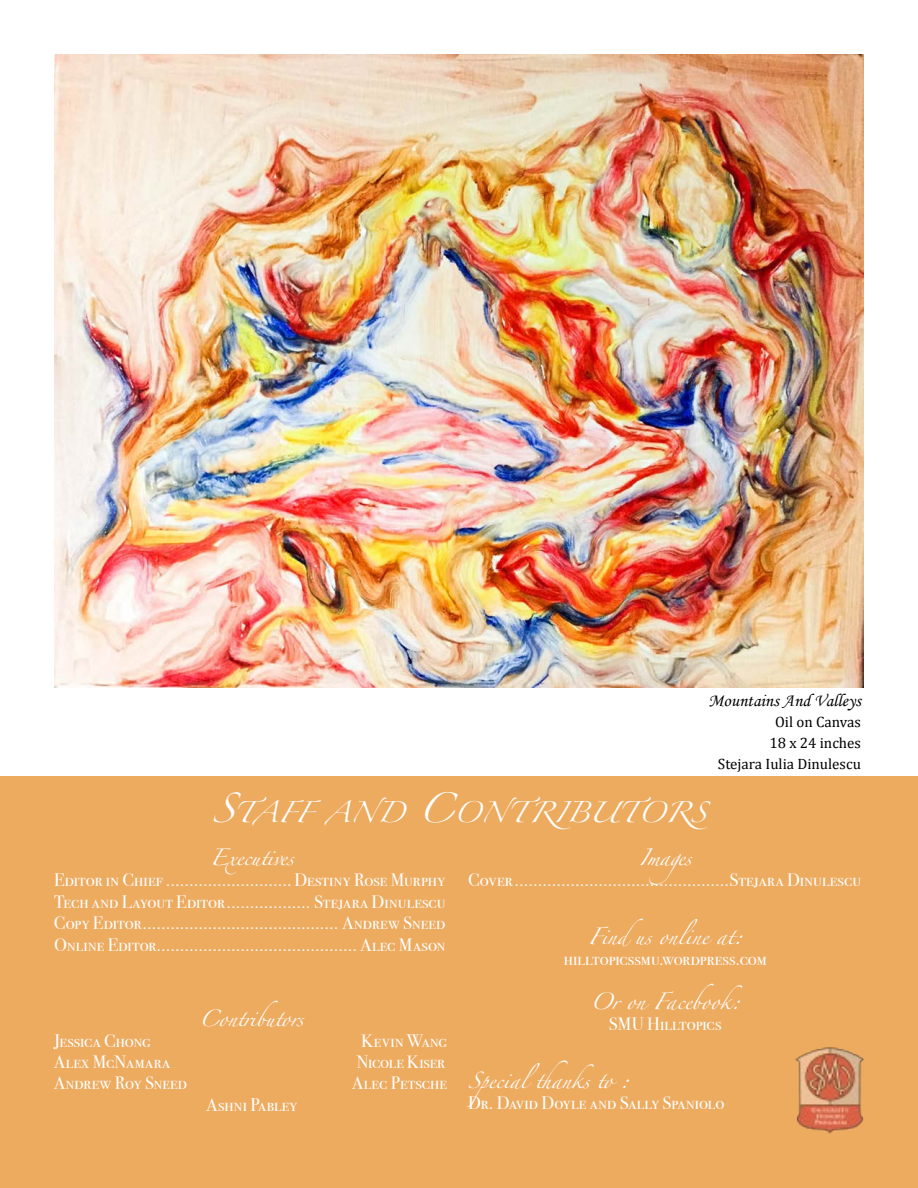
<style>
.page{position:relative;width:918px;height:1188px;background:#fff}
.page>*{position:absolute;margin:0;border:0;box-sizing:border-box;transform-origin:0 0}
.t1{font:18.9px "Zapfino";color:#fff}
.t2{font:18px "Bodoni Svty Two SCITCTT";letter-spacing:.005em;color:#fff}
.t3{font:18px "Monotype Corsiva";color:#000}
.t4{font:18px "Bodoni Svty Two SCITCTT";letter-spacing:.03em;color:#fff}
.t5{font:15px "Zapfino";letter-spacing:-.015em;color:#fff}
.t6{font:15px "Cambria";color:#000}
.s1{font-size:27px}
</style>
<div class="page">
<div style="left:0;top:777px;width:918px;height:411px;background:#edab60"></div>
<img style="left:796px;top:1047px;width:68px;height:87px">
<img style="left:54px;top:54px;width:810px;height:634px">
<p class="t3" style="left:708px;top:690px;width:154px">Mountains And Valleys</p>
<p class="t6" style="left:775px;top:713px;width:87px">Oil on Canvas</p>
<p class="t6" style="left:769px;top:734px;width:93px">18 x 24 inches</p>
<p class="t6" style="left:718px;top:755px;width:145px">Stejara Iulia Dinulescu</p>
<p class="t1" style="left:212px;top:805px;width:499px"><span class="s1">S</span>TAFF AND <span class="s1">C</span>ONTRIBUTORS</p>
<p class="t5" style="left:210px;top:851px;width:85px">Executives</p>
<p class="t2" style="left:54px;top:869px;width:393px">Editor in Chief ........................... Destiny Rose Murphy</p>
<p class="t2" style="left:54px;top:891px;width:393px">Tech and Layout Editor.................. Stejara Dinulescu</p>
<p class="t2" style="left:54px;top:913px;width:393px">Copy Editor.......................................... Andrew Sneed</p>
<p class="t2" style="left:54px;top:934px;width:393px">Online Editor........................................... Alec Mason</p>
<p class="t5" style="left:639px;top:851px;width:65px">Images</p>
<p class="t2" style="left:468px;top:869px;width:395px">Cover ..............................................Stejara Dinulescu</p>
<p class="t5" style="left:588px;top:930px;width:156px">Findus online at:</p>
<p class="t2" style="left:564px;top:949px;width:204px">hilltopicssmu.wordpress.com</p>
<p class="t5" style="left:590px;top:995px;width:154px">Or on Facebook:</p>
<p class="t2" style="left:609px;top:1013px;width:114px">SMU Hilltopics</p>
<p class="t5" style="left:468px;top:1074px;width:163px">Specialthanks to :</p>
<p class="t5" style="left:199px;top:1012px;width:106px">Contributors</p>
<p class="t2" style="left:54px;top:1030px;width:98px">Jessica Chong</p>
<p class="t2" style="left:361px;top:1030px;width:87px">Kevin Wang</p>
<p class="t4" style="left:54px;top:1051px;width:118px">Alex McNamara</p>
<p class="t2" style="left:357px;top:1051px;width:90px">Nicole Kiser</p>
<p class="t2" style="left:54px;top:1072px;width:135px">Andrew Roy Sneed</p>
<p class="t2" style="left:352px;top:1072px;width:96px">Alec Petsche</p>
<p class="t2" style="left:206px;top:1094px;width:93px">Ashni Pabley</p>
<p class="t2" style="left:468px;top:1093px;width:258px">Dr. David Doyle and Sally Spaniolo</p>
</div>
